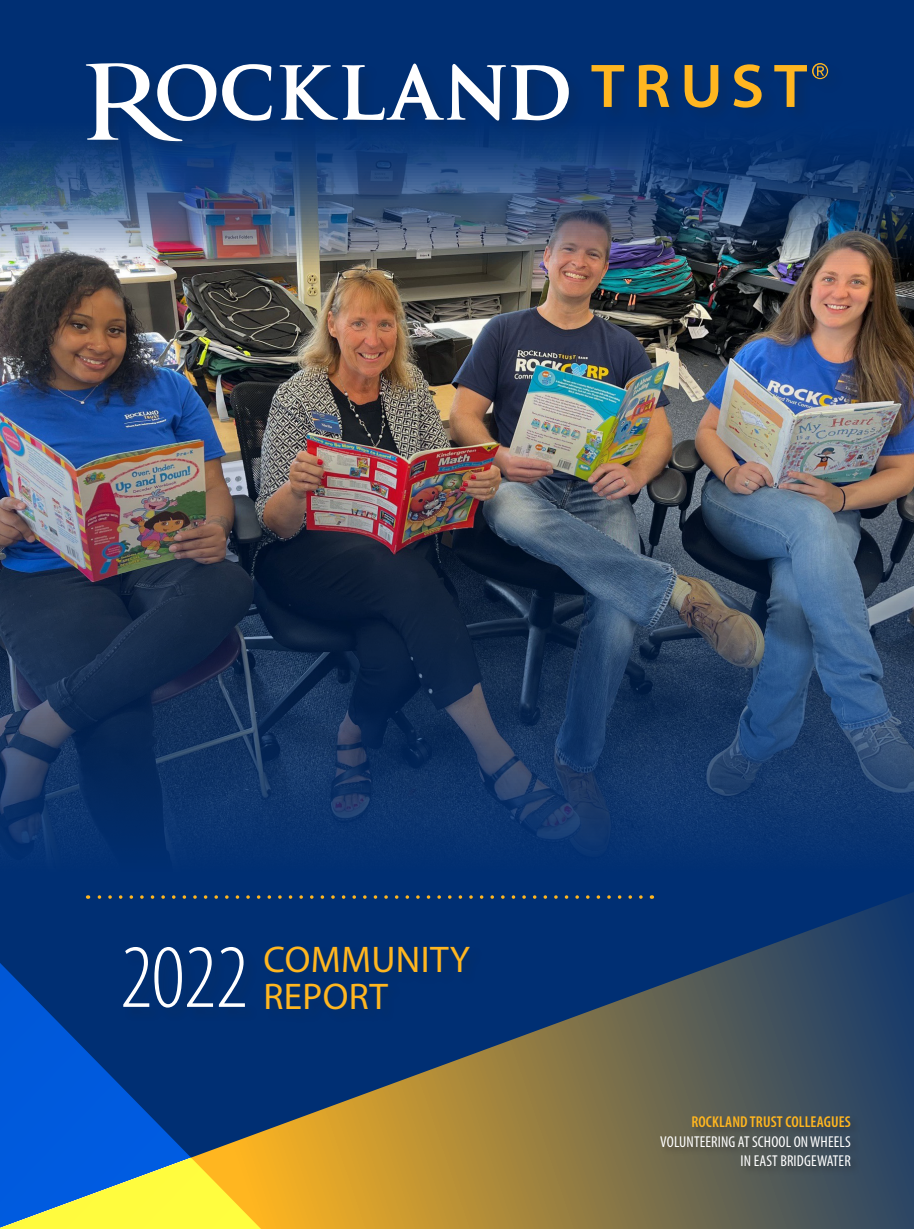
<style>
.page{position:relative;width:914px;height:1229px;background:#fff}
.page>*{position:absolute;margin:0;border:0;box-sizing:border-box;transform-origin:0 0}
.t1{font:300 condensed 91px "Myriad Pro";color:#fff}
.t2{font:37.27px "Myriad Pro";letter-spacing:.01em;color:#ffb620}
.Body_Copy{font:condensed 15.75px/19.2px "Myriad Pro";letter-spacing:.01em;color:#fff;text-align:right}
.Body_Copy-2{font:600 condensed 15.75px "Myriad Pro";letter-spacing:.01em;color:#ffb620}
</style>
<div class="page">
<div style="left:0;top:0;width:914px;height:1228px;background:#002f73"></div>
<svg style="left:320px;top:893px;width:594px;height:335px"></svg>
<svg style="left:0;top:895px;width:320px;height:333px"></svg>
<img style="left:0;top:138px;width:914px;height:719px">
<div style="left:86px;top:62px;width:758px;height:95px;background:#231f20;opacity:.15"></div>
<svg style="left:86px;top:63px;width:130px;height:79px"></svg>
<svg style="left:222px;top:64px;width:50px;height:57px"></svg>
<svg style="left:279px;top:64px;width:290px;height:57px"></svg>
<svg style="left:591px;top:65px;width:33px;height:42px"></svg>
<svg style="left:638px;top:65px;width:31px;height:42px"></svg>
<svg style="left:684px;top:65px;width:34px;height:43px"></svg>
<svg style="left:733px;top:64px;width:28px;height:44px"></svg>
<svg style="left:774px;top:63px;width:54px;height:44px"></svg>
<div style="left:264px;top:945px;width:219px;height:78px;background:#002e71"></div>
<div style="left:123px;top:946px;width:136px;height:76px;background:#002e71"></div>
<svg style="left:88px;top:895px;width:553px;height:3px"></svg>
<div style="left:658px;top:1115px;width:202px;height:60px;background:#231f20;opacity:.4"></div>
<p class="t1" style="left:120px;top:923px;width:130px">2022</p>
<p class="t2" style="left:263px;top:936px;width:208px">COMMUNITY</p>
<p class="t2" style="left:263px;top:973px;width:126px">REPORT</p>
<p class="Body_Copy-2" style="left:691px;top:1112px;width:161px">ROCKLAND TRUST COLLEAGUES</p>
<p class="Body_Copy" style="left:660px;top:1131px;width:192px">VOLUNTEERING AT SCHOOL ON WHEELS<br>IN EAST BRIDGEWATER</p>
</div>
